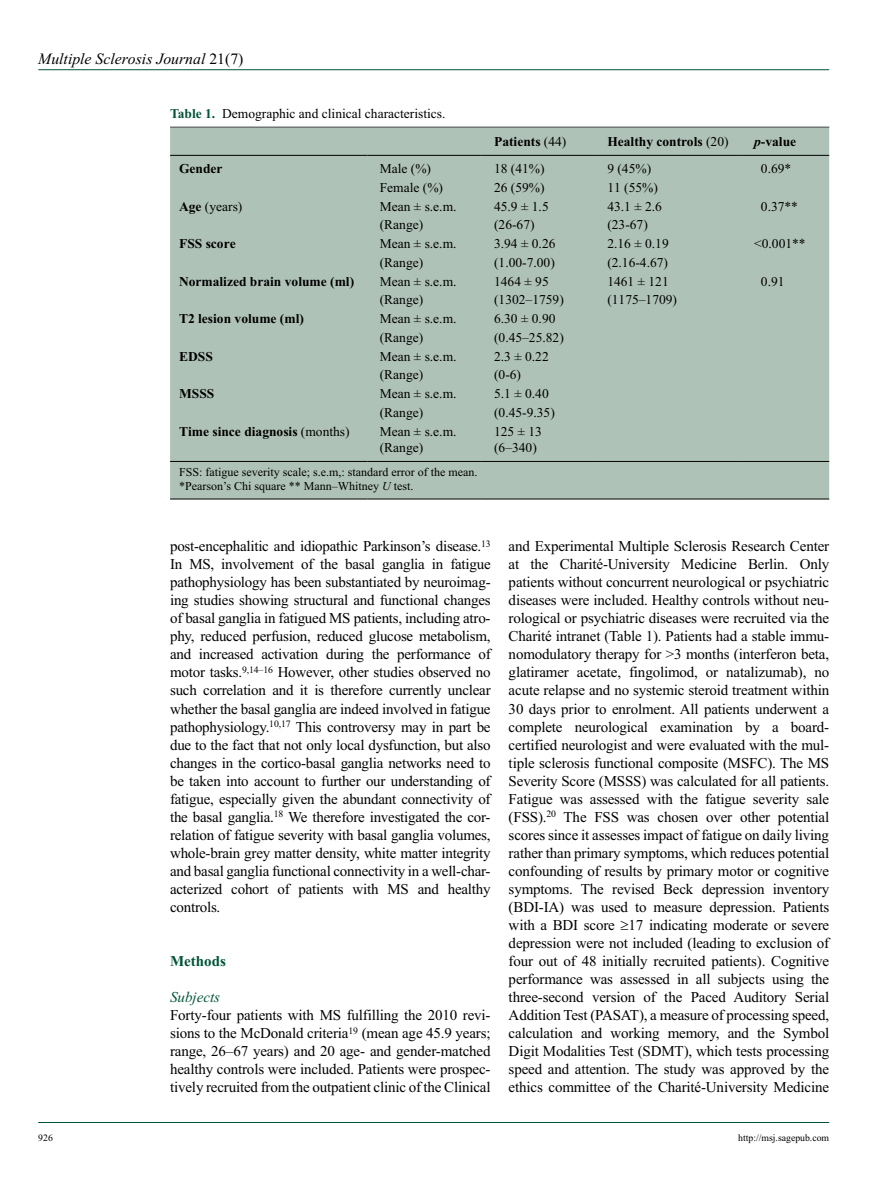
<style>
.page{position:relative;width:893px;height:1191px;background:#fff}
.page>*{position:absolute;margin:0;border:0;box-sizing:border-box;transform-origin:0 0}
.t1{font:italic 15.75px "Times New Roman";color:#000}
.t2{font:15px/18px "Times New Roman";letter-spacing:-.01em;color:#000;text-align:justify}
.t3{font:italic 15px "Times New Roman";color:#005437}
.t4{font:700 15px "Times New Roman";color:#005437}
.t5{font:13.5px "Times New Roman";color:#000}
.t6{font:700 13.5px "Times New Roman";color:#000}
.t7{font:12px/14.2px "Times New Roman";color:#000}
.t8{font:9.75px "Times New Roman";color:#000}
.s1{font-style:normal}
.s2{font-weight:700;color:#005437}
.s3{font-weight:400}
.s4{font-style:italic}
.s5{font-weight:700}
</style>
<div class="page">
<hr style="left:38px;top:69px;width:791px;height:1px;background:#005437">
<hr style="left:38px;top:1122px;width:791px;height:1px;background:#005437">
<hr style="left:170px;top:127px;width:659px;height:1px;background:#000">
<div style="left:170px;top:128px;width:659px;height:370px;background:#afc2b8"></div>
<hr style="left:170px;top:155px;width:197px;height:1px;background:#000">
<hr style="left:367px;top:155px;width:115px;height:1px;background:#000">
<hr style="left:482px;top:155px;width:113px;height:1px;background:#000">
<hr style="left:595px;top:155px;width:147px;height:1px;background:#000">
<hr style="left:742px;top:155px;width:87px;height:1px;background:#000">
<hr style="left:170px;top:461px;width:197px;height:1px;background:#000">
<hr style="left:367px;top:461px;width:115px;height:1px;background:#000">
<hr style="left:482px;top:461px;width:113px;height:1px;background:#000">
<hr style="left:595px;top:461px;width:147px;height:1px;background:#000">
<hr style="left:742px;top:461px;width:87px;height:1px;background:#000">
<hr style="left:170px;top:498px;width:197px;height:1px;background:#000">
<hr style="left:367px;top:498px;width:115px;height:1px;background:#000">
<hr style="left:482px;top:498px;width:113px;height:1px;background:#000">
<hr style="left:595px;top:498px;width:147px;height:1px;background:#000">
<hr style="left:742px;top:498px;width:87px;height:1px;background:#000">
<p class="t1" style="left:38px;top:50px;width:207px">Multiple Sclerosis Journal <span class="s1">21(7)</span></p>
<p class="t5" style="left:170px;top:106px;width:277px"><span class="s2">Table 1.</span> Demographic and clinical characteristics.</p>
<p class="t6" style="left:494px;top:134px;width:74px">Patients <span class="s3">(44)</span></p>
<p class="t6" style="left:607px;top:134px;width:123px">Healthy controls <span class="s3">(20)</span></p>
<p class="t6" style="left:754px;top:134px;width:43px"><span class="s4">p</span>-value</p>
<p class="t6" style="left:179px;top:161px;width:45px">Gender</p>
<p class="t5" style="left:380px;top:161px;width:53px">Male (%)</p>
<p class="t5" style="left:494px;top:161px;width:52px">18 (41%)</p>
<p class="t5" style="left:607px;top:161px;width:45px">9 (45%)</p>
<p class="t5" style="left:761px;top:161px;width:32px">0.69*</p>
<p class="t5" style="left:380px;top:180px;width:65px">Female (%)</p>
<p class="t5" style="left:494px;top:180px;width:52px">26 (59%)</p>
<p class="t5" style="left:607px;top:180px;width:52px">11 (55%)</p>
<p class="t5" style="left:179px;top:198px;width:65px"><span class="s5">Age</span> (years)</p>
<p class="t5" style="left:380px;top:198px;width:78px">Mean ± s.e.m.</p>
<p class="t5" style="left:494px;top:198px;width:56px">45.9 ± 1.5</p>
<p class="t5" style="left:607px;top:198px;width:56px">43.1 ± 2.6</p>
<p class="t5" style="left:761px;top:198px;width:39px">0.37**</p>
<p class="t5" style="left:380px;top:217px;width:45px">(Range)</p>
<p class="t5" style="left:494px;top:217px;width:42px">(26-67)</p>
<p class="t5" style="left:607px;top:217px;width:42px">(23-67)</p>
<p class="t6" style="left:179px;top:236px;width:58px">FSS score</p>
<p class="t5" style="left:380px;top:236px;width:78px">Mean ± s.e.m.</p>
<p class="t5" style="left:494px;top:236px;width:63px">3.94 ± 0.26</p>
<p class="t5" style="left:607px;top:236px;width:63px">2.16 ± 0.19</p>
<p class="t5" style="left:754px;top:236px;width:53px">&lt;0.001**</p>
<p class="t5" style="left:380px;top:255px;width:45px">(Range)</p>
<p class="t5" style="left:494px;top:255px;width:62px">(1.00-7.00)</p>
<p class="t5" style="left:607px;top:255px;width:62px">(2.16-4.67)</p>
<p class="t6" style="left:179px;top:273px;width:177px">Normalized brain volume (ml)</p>
<p class="t5" style="left:380px;top:273px;width:78px">Mean ± s.e.m.</p>
<p class="t5" style="left:494px;top:273px;width:56px">1464 ± 95</p>
<p class="t5" style="left:607px;top:273px;width:63px">1461 ± 121</p>
<p class="t5" style="left:761px;top:273px;width:25px">0.91</p>
<p class="t5" style="left:380px;top:292px;width:45px">(Range)</p>
<p class="t5" style="left:494px;top:292px;width:71px">(1302–1759)</p>
<p class="t5" style="left:607px;top:292px;width:71px">(1175–1709)</p>
<p class="t6" style="left:179px;top:311px;width:126px">T2 lesion volume (ml)</p>
<p class="t5" style="left:380px;top:311px;width:78px">Mean ± s.e.m.</p>
<p class="t5" style="left:494px;top:311px;width:63px">6.30 ± 0.90</p>
<p class="t5" style="left:380px;top:330px;width:45px">(Range)</p>
<p class="t5" style="left:494px;top:330px;width:71px">(0.45–25.82)</p>
<p class="t6" style="left:179px;top:348px;width:35px">EDSS</p>
<p class="t5" style="left:380px;top:348px;width:78px">Mean ± s.e.m.</p>
<p class="t5" style="left:494px;top:348px;width:56px">2.3 ± 0.22</p>
<p class="t5" style="left:380px;top:367px;width:45px">(Range)</p>
<p class="t5" style="left:494px;top:367px;width:28px">(0-6)</p>
<p class="t6" style="left:179px;top:386px;width:37px">MSSS</p>
<p class="t5" style="left:380px;top:386px;width:78px">Mean ± s.e.m.</p>
<p class="t5" style="left:494px;top:386px;width:56px">5.1 ± 0.40</p>
<p class="t5" style="left:380px;top:405px;width:45px">(Range)</p>
<p class="t5" style="left:494px;top:405px;width:62px">(0.45-9.35)</p>
<p class="t6" style="left:179px;top:423px;width:172px">Time since diagnosis <span class="s3">(months)</span></p>
<p class="t5" style="left:380px;top:423px;width:78px">Mean ± s.e.m.</p>
<p class="t5" style="left:494px;top:423px;width:49px">125 ± 13</p>
<p class="t5" style="left:380px;top:440px;width:45px">(Range)</p>
<p class="t5" style="left:494px;top:440px;width:44px">(6–340)</p>
<p class="t7" style="left:179px;top:464px;width:300px">FSS: fatigue severity scale; s.e.m,: standard error of the mean. *Pearson’s Chi square ** Mann–Whitney <span class="s4">U</span> test.</p>
<p class="t2" style="left:170px;top:537px;width:322px">post-encephalitic and idiopathic Parkinson’s disease.<sup>13<br></sup>In MS, involvement of the basal ganglia in fatigue pathophysiology has been substantiated by neuroimag&shy;ing studies showing structural and functional changes of basal ganglia in fatigued MS patients, including atro&shy;phy, reduced perfusion, reduced glucose metabolism, and increased activation during the performance of motor tasks.<sup>9,14–16</sup> However, other studies observed no such correlation and it is therefore currently unclear whether the basal ganglia are indeed involved in fatigue pathophysiology.<sup>10,17</sup> This controversy may in part be due to the fact that not only local dysfunction, but also changes in the cortico-basal ganglia networks need to be taken into account to further our understanding of fatigue, especially given the abundant connectivity of the basal ganglia.<sup>18</sup> We therefore investigated the cor&shy;relation of fatigue severity with basal ganglia volumes, whole-brain grey matter density, white matter integrity and basal ganglia functional connectivity in a well-char&shy;acterized cohort of patients with MS and healthy controls.</p>
<p class="t4" style="left:170px;top:952px;width:57px">Methods</p>
<p class="t3" style="left:170px;top:989px;width:51px">Subjects</p>
<p class="t2" style="left:170px;top:1006px;width:322px">Forty-four patients with MS fulfilling the 2010 revi&shy;sions to the McDonald criteria<sup>19</sup> (mean age 45.9 years; range, 26–67 years) and 20 age- and gender-matched healthy controls were included. Patients were prospec&shy;tively recruited from the outpatient clinic of the Clinical</p>
<p class="t2" style="left:509px;top:537px;width:322px">and Experimental Multiple Sclerosis Research Center at the Charité-University Medicine Berlin. Only patients without concurrent neurological or psychiatric diseases were included. Healthy controls without neu&shy;rological or psychiatric diseases were recruited via the Charité intranet (Table 1). Patients had a stable immu&shy;nomodulatory therapy for &gt;3 months (interferon beta, glatiramer acetate, fingolimod, or natalizumab), no acute relapse and no systemic steroid treatment within 30 days prior to enrolment. All patients underwent a complete neurological examination by a board&shy;certified neurologist and were evaluated with the mul&shy;tiple sclerosis functional composite (MSFC). The MS Severity Score (MSSS) was calculated for all patients.<br>Fatigue was assessed with the fatigue severity sale (FSS).<sup>20</sup> The FSS was chosen over other potential scores since it assesses impact of fatigue on daily living rather than primary symptoms, which reduces potential confounding of results by primary motor or cognitive symptoms. The revised Beck depression inventory (BDI-IA) was used to measure depression. Patients with a BDI score ≥17 indicating moderate or severe depression were not included (leading to exclusion of four out of 48 initially recruited patients). Cognitive performance was assessed in all subjects using the three-second version of the Paced Auditory Serial Addition Test (PASAT), a measure of processing speed, calculation and working memory, and the Symbol Digit Modalities Test (SDMT), which tests processing speed and attention. The study was approved by the ethics committee of the Charité-University Medicine</p>
<p class="t8" style="left:38px;top:1132px;width:16px">926</p>
<p class="t8" style="left:738px;top:1132px;width:93px">http://msj.sagepub.com</p>
</div>
